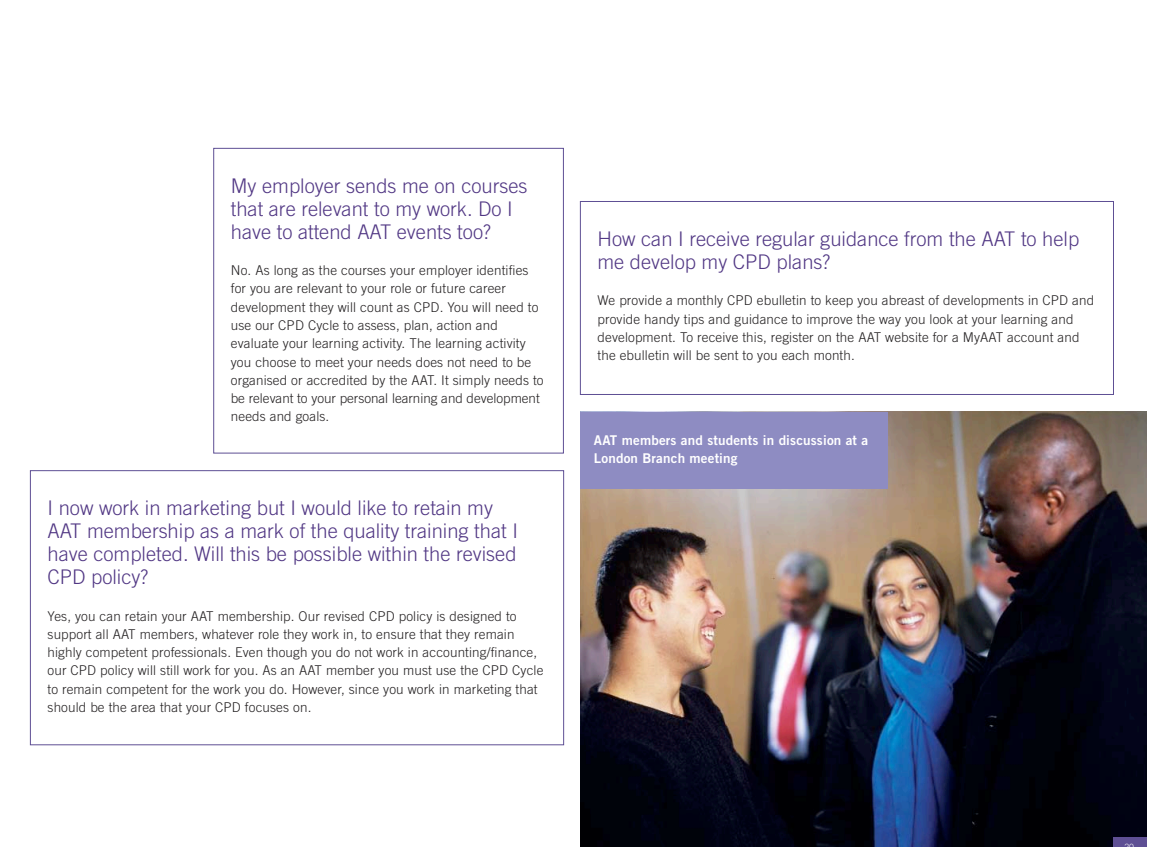
<style>
.page{position:relative;width:1153px;height:847px;background:#fff}
.page>*{position:absolute;margin:0;border:0;box-sizing:border-box;transform-origin:0 0}
.t1{font:300 20.1px/23.1px "Trade Gothic";color:#513784}
.t2{font:300 13.5px/18.3px "Trade Gothic";letter-spacing:.01em;color:#232021}
.t3{font:13.5px/18.3px "Trade Gothic Bold Two";letter-spacing:.01em;color:#fff}
.t4{font:300 8.7px "Trade Gothic";color:#fff}
</style>
<div class="page">
<img style="left:580px;top:411px;width:566px;height:435px">
<div style="left:580px;top:412px;width:307px;height:76px;background:#8e8cc2"></div>
<div style="left:1113px;top:836px;width:33px;height:10px;background:#5e4f94"></div>
<div style="left:30px;top:470px;width:534px;height:274px;border:1px solid #5e4f94"></div>
<div style="left:580px;top:201px;width:533px;height:193px;border:1px solid #5e4f94"></div>
<div style="left:213px;top:148px;width:350px;height:305px;border:1px solid #5e4f94"></div>
<h1 class="t1" style="left:231px;top:175px;width:298px">My employer sends me on courses that are relevant to my work. Do I have to attend AAT events too?</h1>
<p class="t2" style="left:231px;top:262px;width:314px">No. As long as the courses your employer identifies for you are relevant to your role or future career development they will count as CPD. You will need to use our CPD Cycle to assess, plan, action and evaluate your learning activity. The learning activity you choose to meet your needs does not need to be organised or accredited by the AAT. It simply needs to be relevant to your personal learning and development needs and goals.</p>
<h1 class="t1" style="left:48px;top:497px;width:472px">I now work in marketing but I would like to retain my AAT membership as a mark of the quality training that I have completed. Will this be possible within the revised CPD policy?</h1>
<p class="t2" style="left:48px;top:607px;width:497px">Yes, you can retain your AAT membership. Our revised CPD policy is designed to support all AAT members, whatever role they work in, to ensure that they remain highly competent professionals. Even though you do not work in accounting/finance, our CPD policy will still work for you. As an AAT member you must use the CPD Cycle to remain competent for the work you do. However, since you work in marketing that should be the area that your CPD focuses on.</p>
<h1 class="t1" style="left:597px;top:228px;width:483px">How can I receive regular guidance from the AAT to help me develop my CPD plans?</h1>
<p class="t2" style="left:597px;top:292px;width:498px">We provide a monthly CPD ebulletin to keep you abreast of developments in CPD and provide handy tips and guidance to improve the way you look at your learning and development. To receive this, register on the AAT website for a MyAAT account and the ebulletin will be sent to you each month.</p>
<p class="t3" style="left:594px;top:432px;width:276px">AAT members and students in discussion at a<br>London Branch meeting</p>
<p class="t4" style="left:1124px;top:843px;width:11px">20</p>
</div>
